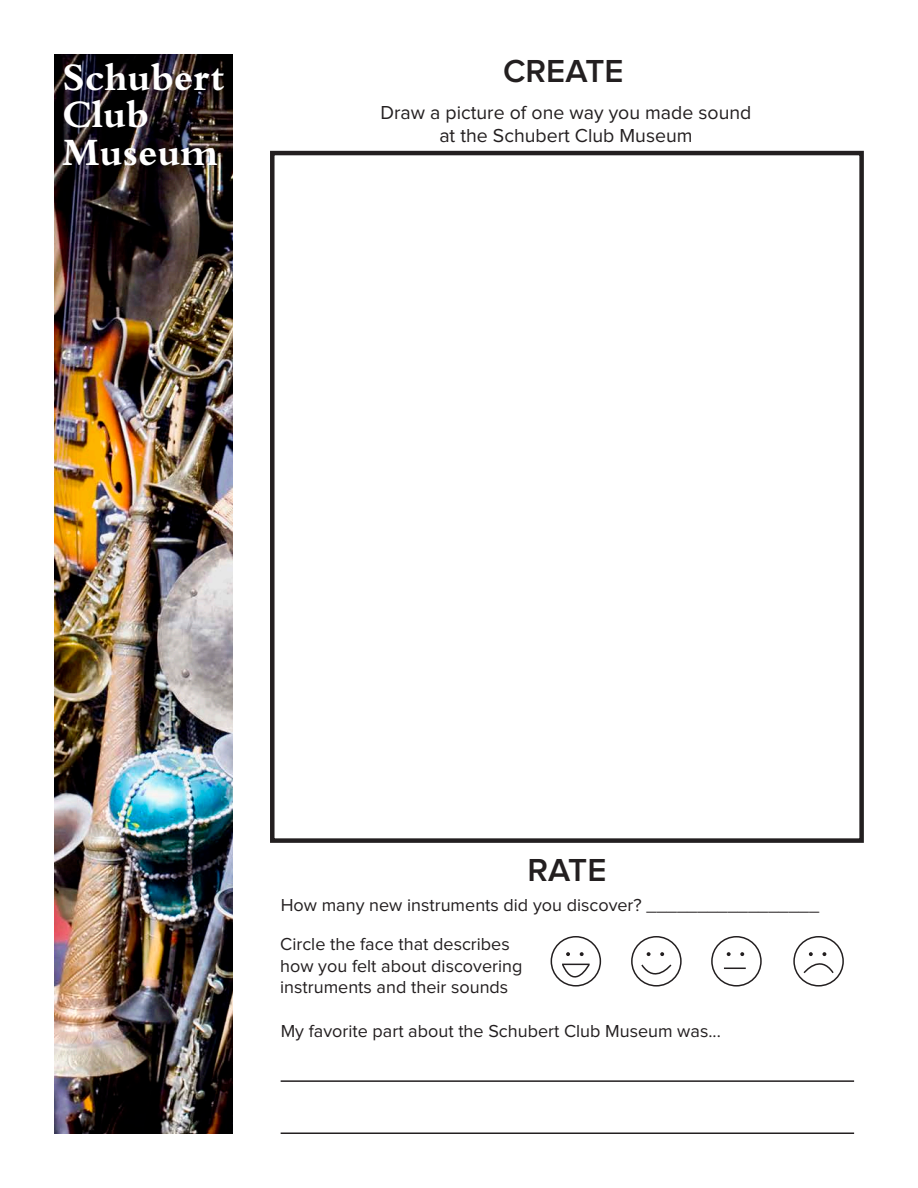
<style>
.page{position:relative;width:918px;height:1188px;background:#fff}
.page>*{position:absolute;margin:0;border:0;box-sizing:border-box;transform-origin:0 0}
.t1{font:700 40.5px "Bembo MT Pro";color:#fff}
.t2{font:600 33px "Proxima Nova";color:#231f20}
.t3{font:19.5px "Proxima Nova";color:#231f20}
.t4{font:18px/21.6px "Proxima Nova";color:#231f20}
</style>
<div class="page">
<div style="left:270px;top:151px;width:594px;height:692px;border:4px solid #231f20"></div>
<img style="left:54px;top:54px;width:178px;height:1080px">
<hr style="left:281px;top:1080px;width:573px;height:2px;background:#231f20">
<hr style="left:281px;top:1132px;width:573px;height:2px;background:#231f20">
<div style="left:631px;top:936px;width:51px;height:51px;border:2px solid #231f20;border-radius:50%"></div>
<svg style="left:647px;top:952px;width:4px;height:4px"></svg>
<svg style="left:660px;top:952px;width:4px;height:4px"></svg>
<svg style="left:640px;top:964px;width:32px;height:21px"></svg>
<div style="left:711px;top:936px;width:51px;height:51px;border:2px solid #231f20;border-radius:50%"></div>
<svg style="left:727px;top:952px;width:4px;height:4px"></svg>
<svg style="left:740px;top:952px;width:4px;height:4px"></svg>
<svg style="left:724px;top:968px;width:22px;height:1px"></svg>
<div style="left:551px;top:936px;width:50px;height:51px;border:2px solid #231f20;border-radius:50%"></div>
<svg style="left:566px;top:952px;width:4px;height:4px"></svg>
<svg style="left:580px;top:952px;width:4px;height:4px"></svg>
<svg style="left:561px;top:963px;width:29px;height:24px"></svg>
<div style="left:793px;top:936px;width:51px;height:51px;border:2px solid #231f20;border-radius:50%"></div>
<svg style="left:803px;top:952px;width:31px;height:22px"></svg>
<p class="t1" style="left:62px;top:55px;width:164px">Schubert</p>
<p class="t1" style="left:62px;top:92px;width:89px">Club</p>
<p class="t1" style="left:62px;top:129px;width:158px">Museum</p>
<p class="t2" style="left:503px;top:52px;width:122px">CREATE</p>
<p class="t3" style="left:381px;top:101px;width:372px">Draw a picture of one way you made sound</p>
<p class="t3" style="left:439px;top:125px;width:255px">at the Schubert Club Museum</p>
<p class="t2" style="left:528px;top:851px;width:80px">RATE</p>
<p class="t4" style="left:281px;top:894px;width:540px">How many new instruments did you discover? _________________</p>
<p class="t4" style="left:280px;top:934px;width:244px">Circle the face that describes how you felt about discovering instruments and their sounds</p>
<p class="t4" style="left:281px;top:1020px;width:442px">My favorite part about the Schubert Club Museum was...</p>
</div>
